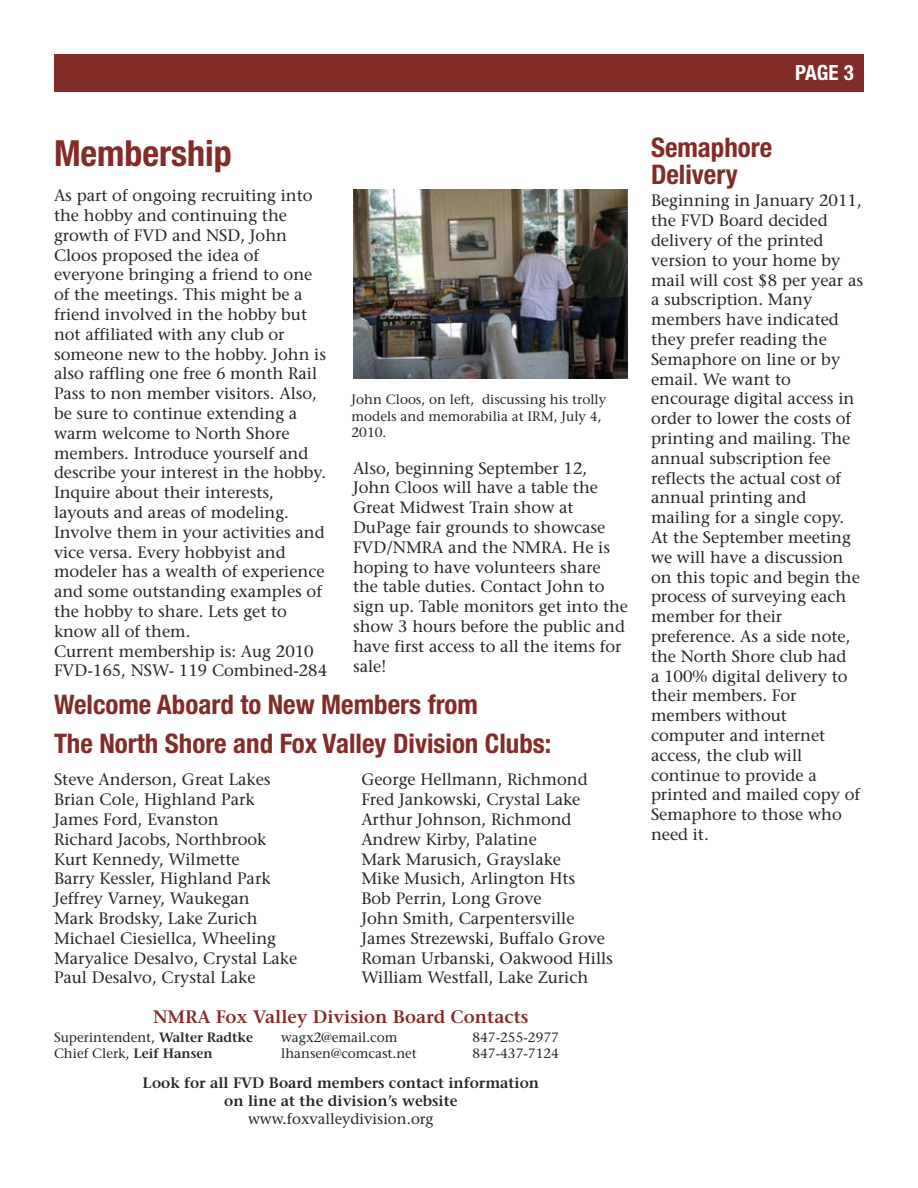
<style>
.page{position:relative;width:918px;height:1188px;background:#fff}
.page>*{position:absolute;margin:0;border:0;box-sizing:border-box;transform-origin:0 0}
.t1{font:700 condensed 36px "Helvetica Neue";color:#832b27}
.t2{font:700 condensed 27px/27px "Helvetica Neue";color:#832b27}
.t3{font:700 condensed 21px "Helvetica Neue";color:#fff}
.t4{font:600 18px "Stone Serif";color:#832b27}
.t5{font:16.5px/19.8px "Stone Serif";color:#272627}
.t6{font:600 15px/18px "Stone Serif";color:#272627;text-align:center}
.t7{font:15px "Stone Serif";color:#272627}
.t8{font:13.5px/16.2px "Stone Serif";color:#272627}
.s1{font-weight:600}
</style>
<div class="page">
<div style="left:54px;top:54px;width:810px;height:37px;background:#832b27"></div>
<img style="left:353px;top:189px;width:275px;height:190px">
<h1 class="t1" style="left:54px;top:131px;width:179px">Membership</h1>
<p class="t5" style="left:54px;top:187px;width:275px">As part of ongoing recruiting into the hobby and continuing the growth of FVD and NSD, John<br>Cloos proposed the idea of everyone bringing a friend to one of the meetings. This might be a friend involved in the hobby but not affiliated with any club or someone new to the hobby. John is also raffling one free 6 month Rail<br>Pass to non member visitors. Also, be sure to continue extending a warm welcome to North Shore members. Introduce yourself and describe your interest in the hobby.<br>Inquire about their interests, layouts and areas of modeling.<br>Involve them in your activities and vice versa. Every hobbyist and modeler has a wealth of experience and some outstanding examples of the hobby to share. Lets get to know all of them.<br>Current membership is: Aug 2010<br>FVD-165, NSW- 119 Combined-284</p>
<p class="t8" style="left:352px;top:393px;width:256px">John Cloos, on left, discussing his trolly models and memorabilia at IRM, July 4,<br>2010.</p>
<p class="t5" style="left:353px;top:460px;width:277px">Also, beginning September 12,<br>John Cloos will have a table the<br>Great Midwest Train show at<br>DuPage fair grounds to showcase<br>FVD/NMRA and the NMRA. He is hoping to have volunteers share the table duties. Contact John to sign up. Table monitors get into the show 3 hours before the public and have first access to all the items for sale!</p>
<h2 class="t2" style="left:54px;top:685px;width:499px;line-height:38.4px">Welcome Aboard to New Members from<br>The North Shore and Fox Valley Division Clubs:</h2>
<p class="t5" style="left:54px;top:771px;width:245px">Steve Anderson, Great Lakes<br>Brian Cole, Highland Park<br>James Ford, Evanston<br>Richard Jacobs, Northbrook<br>Kurt Kennedy, Wilmette<br>Barry Kessler, Highland Park<br>Jeffrey Varney, Waukegan<br>Mark Brodsky, Lake Zurich<br>Michael Ciesiellca, Wheeling<br>Maryalice Desalvo, Crystal Lake<br>Paul Desalvo, Crystal Lake</p>
<p class="t5" style="left:361px;top:771px;width:253px">George Hellmann, Richmond<br>Fred Jankowski, Crystal Lake<br>Arthur Johnson, Richmond<br>Andrew Kirby, Palatine<br>Mark Marusich, Grayslake<br>Mike Musich, Arlington Hts<br>Bob Perrin, Long Grove<br>John Smith, Carpentersville<br>James Strezewski, Buffalo Grove<br>Roman Urbanski, Oakwood Hills<br>William Westfall, Lake Zurich</p>
<p class="t4" style="left:153px;top:1010px;width:377px">NMRA Fox Valley Division Board Contacts</p>
<p class="t8" style="left:54px;top:1030px;width:201px">Superintendent, <span class="s1">Walter Radtke</span></p>
<p class="t8" style="left:281px;top:1030px;width:118px">wagx2@email.com</p>
<p class="t8" style="left:472px;top:1030px;width:88px">847-255-2977</p>
<p class="t8" style="left:54px;top:1047px;width:160px">Chief Clerk, <span class="s1">Leif Hansen</span></p>
<p class="t8" style="left:281px;top:1047px;width:137px">lhansen@comcast.net</p>
<p class="t8" style="left:472px;top:1047px;width:88px">847-437-7124</p>
<p class="t6" style="left:143px;top:1075px;width:398px">Look for all FVD Board members contact information on line at the division’s website</p>
<p class="t7" style="left:248px;top:1113px;width:187px">www.foxvalleydivision.org</p>
<p class="t3" style="left:795px;top:60px;width:60px">PAGE 3</p>
<h2 class="t2" style="left:651px;top:134px;width:123px">Semaphore<br>Delivery</h2>
<p class="t5" style="left:651px;top:193px;width:214px">Beginning in January 2011, the FVD Board decided delivery of the printed version to your home by mail will cost $8 per year as a subscription. Many members have indicated they prefer reading the<br>Semaphore on line or by email. We want to encourage digital access in order to lower the costs of printing and mailing. The annual subscription fee reflects the actual cost of annual printing and mailing for a single copy.<br>At the September meeting we will have a discussion on this topic and begin the process of surveying each member for their preference. As a side note, the North Shore club had<br>a 100% digital delivery to their members. For members without computer and internet access, the club will continue to provide a printed and mailed copy of<br>Semaphore to those who need it.</p>
</div>
